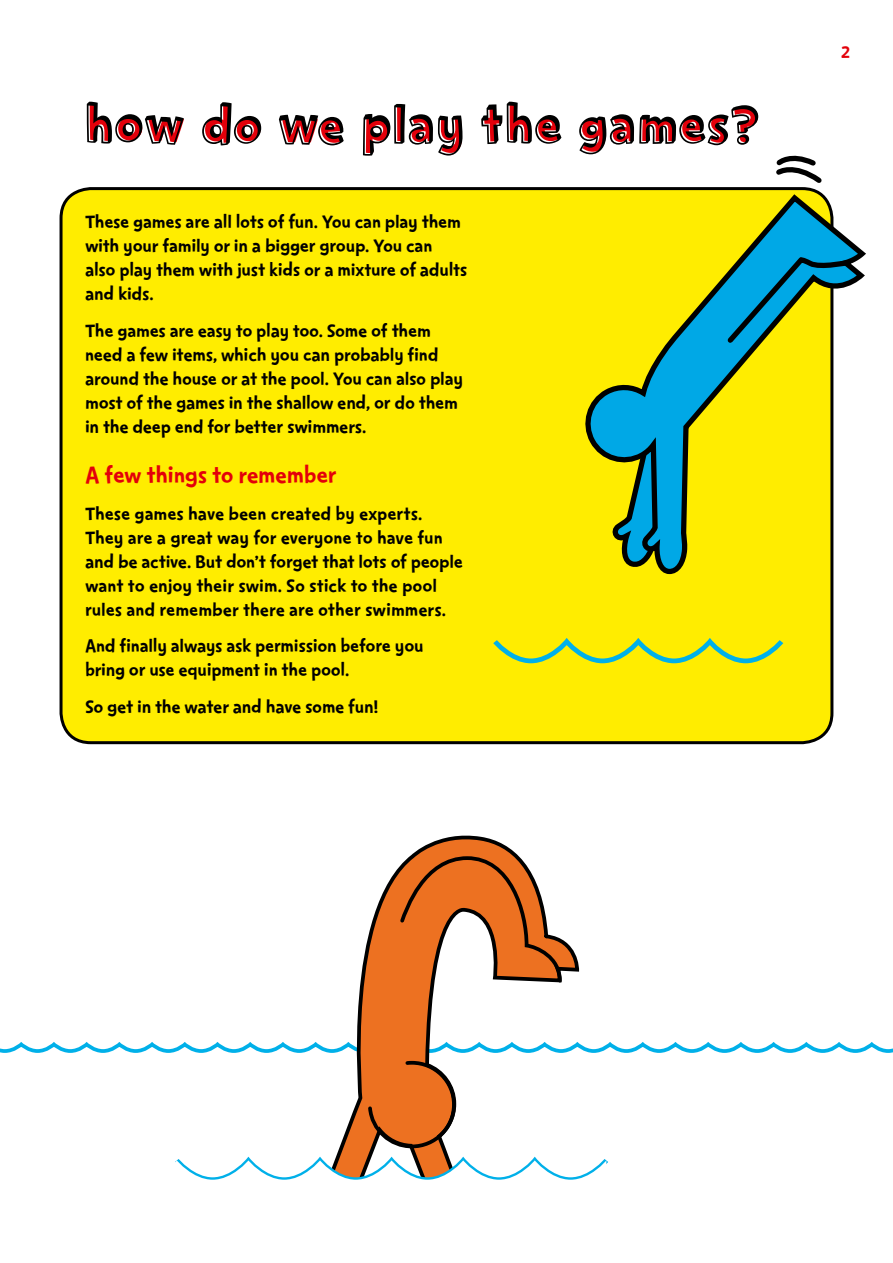
<style>
.page{position:relative;width:893px;height:1263px;background:#fff}
.page>*{position:absolute;margin:0;border:0;box-sizing:border-box;transform-origin:0 0}
.t1{font:58.5px "Change 4 Life Headline Shadow";letter-spacing:-.005em;color:#000}
.t2{font:27px "Change 4 Life Text";letter-spacing:-.02em;color:#e3000a}
.t3{font:21px/24px "Change 4 Life Text";letter-spacing:-.015em;color:#000}
.t4{font:21px "Change 4 Life Text";color:#e3000a}
</style>
<div class="page">
<svg style="left:0;top:1042px;width:893px;height:11px"></svg>
<svg style="left:256px;top:835px;width:325px;height:321px"></svg>
<svg style="left:366px;top:854px;width:198px;height:296px"></svg>
<div style="left:61px;top:189px;width:771px;height:554px;background:#ffed00;border-radius:30px"></div>
<svg style="left:177px;top:1156px;width:431px;height:8px"></svg>
<svg style="left:582px;top:187px;width:284px;height:558px"></svg>
<svg style="left:723px;top:252px;width:126px;height:96px"></svg>
<svg style="left:773px;top:155px;width:53px;height:33px"></svg>
<svg style="left:493px;top:637px;width:293px;height:29px"></svg>
<svg style="left:175px;top:1160px;width:431px;height:20px"></svg>
<h1 class="t1" style="left:85px;top:99px;width:678px">How do we play the games?</h1>
<p class="t3" style="left:85px;top:211px;width:384px">These games are all lots of fun. You can play them with your family or in a bigger group. You can also play them with just kids or a mixture of adults and kids.</p>
<p class="t3" style="left:85px;top:320px;width:380px">The games are easy to play too. Some of them need a few items, which you can probably find around the house or at the pool. You can also play most of the games in the shallow end, or do them in the deep end for better swimmers.</p>
<h3 class="t2" style="left:85px;top:464px;width:253px">A few things to remember</h3>
<p class="t3" style="left:85px;top:503px;width:380px">These games have been created by experts.<br>They are a great way for everyone to have fun and be active. But don’t forget that lots of people want to enjoy their swim. So stick to the pool rules and remember there are other swimmers.</p>
<p class="t3" style="left:85px;top:635px;width:340px">And finally always ask permission before you bring or use equipment in the pool.</p>
<p class="t3" style="left:85px;top:696px;width:296px">So get in the water and have some fun!</p>
<p class="t4" style="left:841px;top:44px;width:11px">2</p>
</div>
